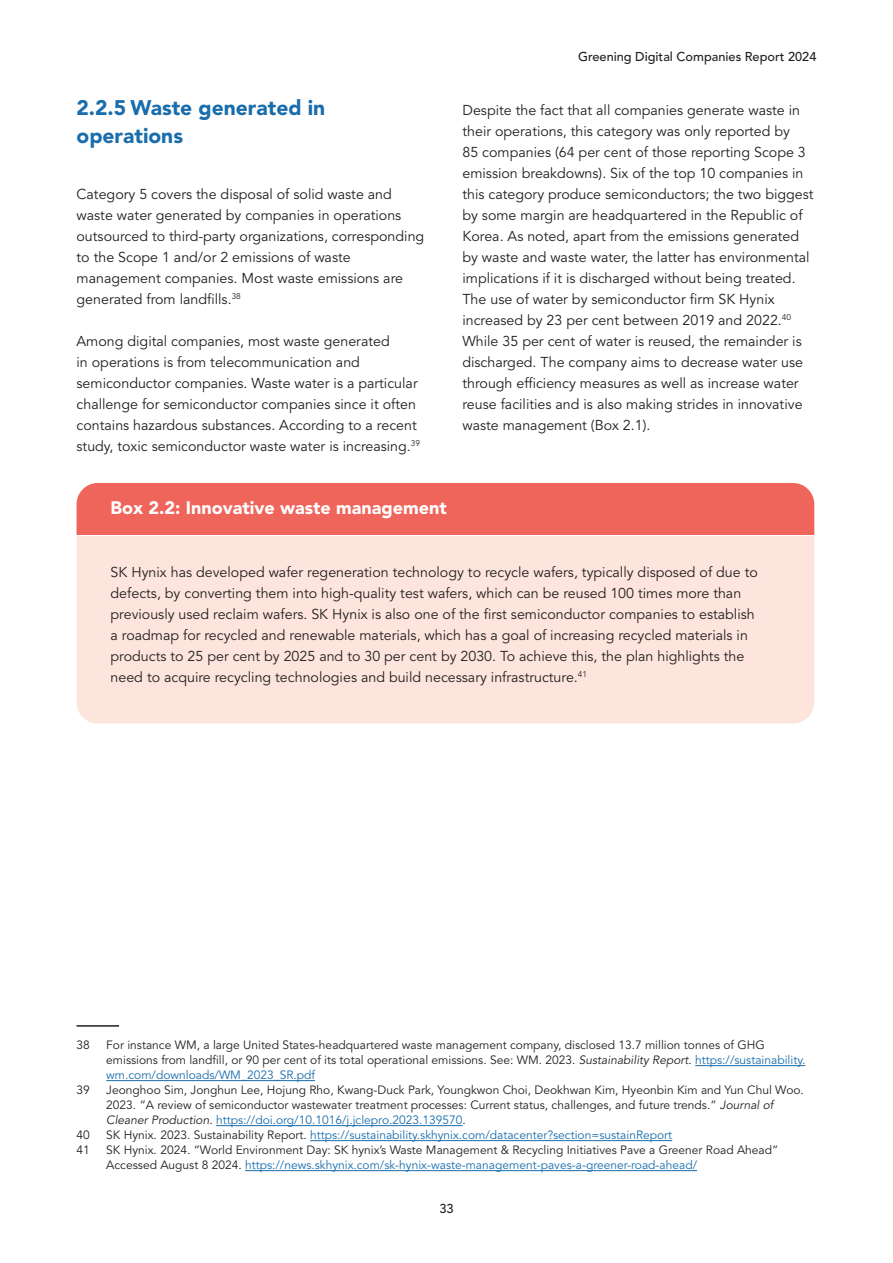
<style>
.page{position:relative;width:893px;height:1263px;background:#fff}
.page>*{position:absolute;margin:0;border:0;box-sizing:border-box;transform-origin:0 0}
.Subheading__1_1_1_s{font:900 21px/28.5px "Avenir LT Std";color:#196dac}
.Box__title__2024_Red{font:900 18px "Avenir LT Std";color:#fff}
.Body_Text{font:14.25px/21px "Avenir LT Std";color:#231f20}
.Box_body_2024_Red{font:14.25px/21px "Avenir LT Std";color:#231f20}
.t1{font:500 12.75px "Avenir LT Std";color:#231f20}
.Footnote{font:12px/15px "Avenir LT Std";color:#231f20}
.Footnote-2{font:12px "Avenir LT Std";color:#196dac}
.s1{font-style:italic}
.s2{color:#196dac}
.s3{color:#231f20}
</style>
<div class="page">
<hr style="left:77px;top:1025px;width:42px;height:2px;background:#231f20">
<hr style="left:695px;top:1065px;width:110px;height:1px;background:#196dac">
<hr style="left:106px;top:1080px;width:209px;height:1px;background:#196dac">
<hr style="left:216px;top:1125px;width:247px;height:1px;background:#196dac">
<hr style="left:310px;top:1140px;width:362px;height:1px;background:#196dac">
<hr style="left:245px;top:1170px;width:452px;height:1px;background:#196dac">
<div style="left:77px;top:483px;width:737px;height:52px;background:#ef655c"></div>
<div style="left:77px;top:536px;width:737px;height:187px;background:#fde5dd"></div>
<p class="Subheading__1_1_1_s" style="left:77px;top:93px;width:250px">2.2.5 Waste generated in operations</p>
<p class="Body_Text" style="left:77px;top:184px;width:349px">Category 5 covers the disposal of solid waste and waste water generated by companies in operations outsourced to third-party organizations, corresponding to the Scope 1 and/or 2 emissions of waste management companies. Most waste emissions are generated from landfills.<sup>38</sup></p>
<p class="Body_Text" style="left:77px;top:331px;width:345px">Among digital companies, most waste generated<br>in operations is from telecommunication and semiconductor companies. Waste water is a particular challenge for semiconductor companies since it often contains hazardous substances. According to a recent study, toxic semiconductor waste water is increasing.<sup>39</sup></p>
<p class="t1" style="left:578px;top:49px;width:240px">Greening Digital Companies Report 2024</p>
<p class="Body_Text" style="left:462px;top:100px;width:353px">Despite the fact that all companies generate waste in their operations, this category was only reported by<br>85 companies (64 per cent of those reporting Scope 3 emission breakdowns). Six of the top 10 companies in this category produce semiconductors; the two biggest by some margin are headquartered in the Republic of Korea. As noted, apart from the emissions generated by waste and waste water, the latter has environmental implications if it is discharged without being treated.<br>The use of water by semiconductor firm SK Hynix increased by 23 per cent between 2019 and 2022.<sup>40<br></sup>While 35 per cent of water is reused, the remainder is discharged. The company aims to decrease water use through efficiency measures as well as increase water reuse facilities and is also making strides in innovative waste management (Box 2.1).</p>
<p class="Box__title__2024_Red" style="left:111px;top:496px;width:338px">Box 2.2: Innovative waste management</p>
<p class="Box_body_2024_Red" style="left:111px;top:562px;width:649px">SK Hynix has developed wafer regeneration technology to recycle wafers, typically disposed of due to defects, by converting them into high-quality test wafers, which can be reused 100 times more than previously used reclaim wafers. SK Hynix is also one of the first semiconductor companies to establish a roadmap for recycled and renewable materials, which has a goal of increasing recycled materials in products to 25 per cent by 2025 and to 30 per cent by 2030. To achieve this, the plan highlights the need to acquire recycling technologies and build necessary infrastructure.<sup>41</sup></p>
<p class="Footnote" style="left:77px;top:1038px;width:15px">38</p>
<p class="Footnote" style="left:106px;top:1038px;width:700px">For instance WM, a large United States-headquartered waste management company, disclosed 13.7 million tonnes of GHG emissions from landfill, or 90 per cent of its total operational emissions. See: WM. 2023. <span class="s1">Sustainability Report</span>. <span class="s2">https://sustainability. wm.com/downloads/WM_2023_SR.pdf</span></p>
<p class="Footnote" style="left:77px;top:1083px;width:15px">39</p>
<p class="Footnote" style="left:106px;top:1083px;width:699px">Jeonghoo Sim, Jonghun Lee, Hojung Rho, Kwang-Duck Park, Youngkwon Choi, Deokhwan Kim, Hyeonbin Kim and Yun Chul Woo.<br>2023. “A review of semiconductor wastewater treatment processes: Current status, challenges, and future trends.” <span class="s1">Journal of<br>Cleaner Production</span>. <span class="s2">https://doi.org/10.1016/j.jclepro.2023.139570</span>.</p>
<p class="Footnote" style="left:77px;top:1128px;width:15px">40</p>
<p class="Footnote-2" style="left:106px;top:1128px;width:567px"><span class="s3">SK Hynix. 2023. Sustainability Report.</span> https://sustainability.skhynix.com/datacenter?section=sustainReport</p>
<p class="Footnote" style="left:77px;top:1143px;width:15px">41</p>
<p class="Footnote" style="left:106px;top:1143px;width:674px">SK Hynix. 2024. “World Environment Day: SK hynix’s Waste Management &amp; Recycling Initiatives Pave a Greener Road Ahead”<br>Accessed August 8 2024. <span class="s2">https://news.skhynix.com/sk-hynix-waste-management-paves-a-greener-road-ahead/</span></p>
<p class="t1" style="left:439px;top:1201px;width:16px">33</p>
</div>
